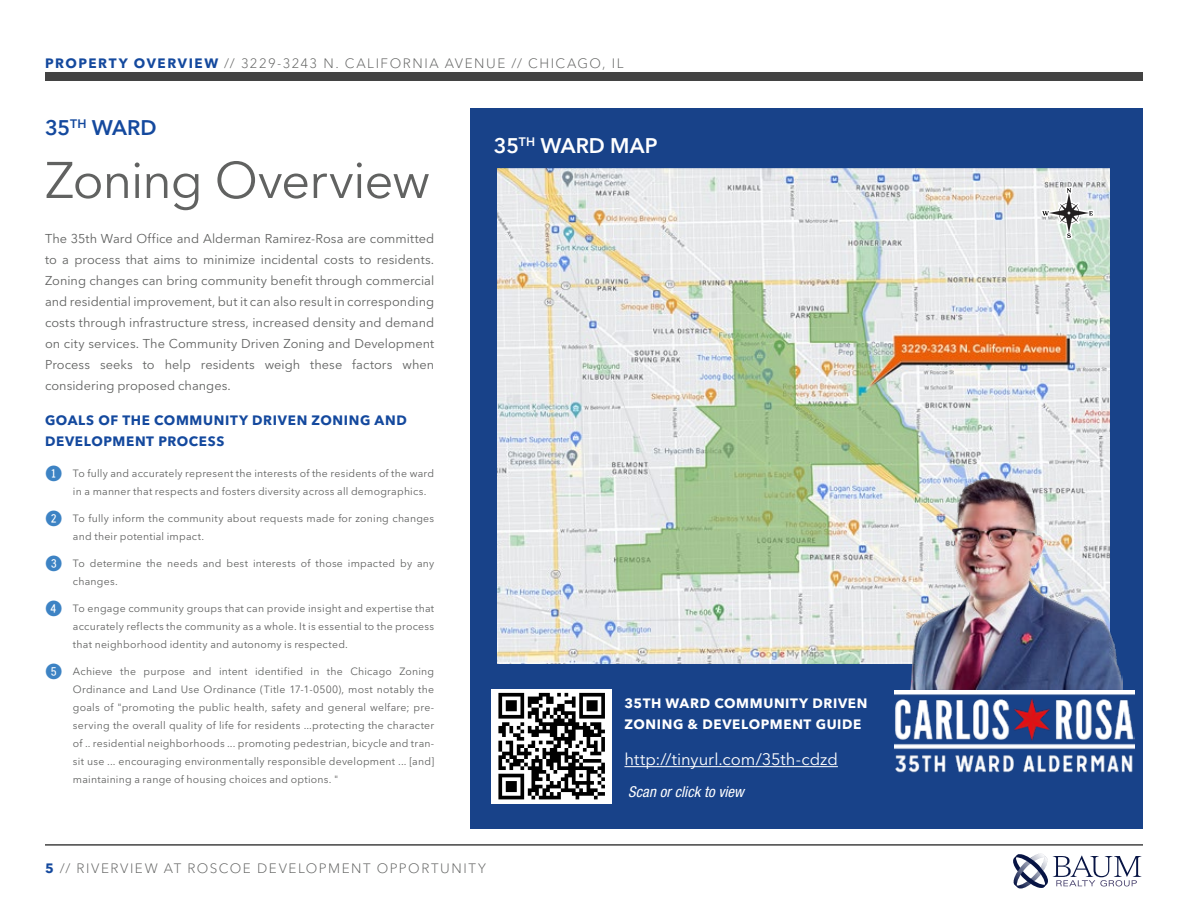
<style>
.page{position:relative;width:1188px;height:918px;background:#fff}
.page>*{position:absolute;margin:0;border:0;box-sizing:border-box;transform-origin:0 0}
.t1{font:51px "Avenir Next LT Pro";letter-spacing:-.025em;color:#616261}
.t2{font:600 21px "Avenir Next LT Pro";letter-spacing:.005em;color:#fff}
.t3{font:600 21px "Avenir Next LT Pro";letter-spacing:-.005em;color:#14499e}
.t4{font:16.5px "Avenir Next LT Pro";color:#fff}
.t5{font:italic condensed 15px "Helvetica Neue LT Std";letter-spacing:.005em;color:#fff}
.t6{font:300 13.5px "Avenir Next LT Pro";letter-spacing:.115em;color:#616261}
.t7{font:700 13.5px/21px "Avenir Next LT Pro";letter-spacing:.045em;color:#14499e}
.t8{font:700 13.5px/21px "Avenir Next LT Pro";letter-spacing:.045em;color:#fff}
.t9{font:12.75px/21px "Avenir Next LT Pro";letter-spacing:.005em;color:#616261;text-align:justify}
.t10{font:10.5px/18px "Avenir Next LT Pro";letter-spacing:.02em;color:#616261}
.s1{font-weight:700;color:#14499e}
.s2{font-family:"Fyra Numeric Circle Closed";font-size:21px;color:#3d83c4}
</style>
<div class="page">
<svg style="left:1013px;top:854px;width:128px;height:35px"></svg>
<div style="left:45px;top:72px;width:1098px;height:9px;background:#434343"></div>
<hr style="left:45px;top:844px;width:1098px;height:2px;background:#434343">
<div style="left:470px;top:108px;width:673px;height:720px;background:#184289"></div>
<img style="left:497px;top:168px;width:613px;height:495px">
<img style="left:910px;top:477px;width:213px;height:212px">
<img style="left:894px;top:690px;width:241px;height:83px">
<hr style="left:624px;top:766px;width:214px;height:1px;background:#fff">
<div style="left:491px;top:689px;width:121px;height:115px;background:#fff"></div>
<svg style="left:498px;top:693px;width:107px;height:106px"></svg>
<svg style="left:1041px;top:187px;width:54px;height:53px;background:#cbd1ce"></svg>
<p class="t7" style="left:45px;top:52px;width:22px">PROPERT</p>
<p class="t7" style="left:119px;top:52px;width:39px">Y OVERVIE</p>
<p class="t6" style="left:204px;top:52px;width:421px"><span class="s1">W</span> // 3229-3243 N. CALIFORNIA AVENUE // CHICAGO, IL</p>
<h2 class="t3" style="left:45px;top:110px;width:113px">35<sup>TH</sup> WARD</h2>
<h1 class="t1" style="left:45px;top:137px;width:387px">Zoning Overview</h1>
<p class="t9" style="left:45px;top:228px;width:391px">The 35th Ward Office and Alderman Ramirez-Rosa are committed to a process that aims to minimize incidental costs to residents.<br>Zoning changes can bring community benefit through commercial and residential improvement, but it can also result in corresponding costs through infrastructure stress, increased density and demand on city services. The Community Driven Zoning and Development Process seeks to help residents weigh these factors when considering proposed changes.</p>
<p class="t7" style="left:45px;top:409px;width:363px">GOALS OF THE COMMUNITY DRIVEN ZONING AND<br>DEVELOPMENT PROCESS</p>
<p class="t10" style="left:73px;top:464px;width:363px;text-indent:-28px"><span class="s2">1</span> To fully and accurately represent the interests of the residents of the ward in a manner that respects and fosters diversity across all demographics.</p>
<p class="t10" style="left:73px;top:509px;width:363px;text-indent:-28px"><span class="s2">2</span> To fully inform the community about requests made for zoning changes and their potential impact.</p>
<p class="t10" style="left:73px;top:554px;width:363px;text-indent:-28px"><span class="s2">3</span> To determine the needs and best interests of those impacted by any changes.</p>
<p class="t10" style="left:73px;top:599px;width:363px;text-align:justify;text-indent:-28px"><span class="s2">4</span> To engage community groups that can provide insight and expertise that accurately reflects the community as a whole. It is essential to the process that neighborhood identity and autonomy is respected.</p>
<p class="t10" style="left:73px;top:662px;width:363px;text-align:justify;text-indent:-28px"><span class="s2">5</span> Achieve the purpose and intent identified in the Chicago Zoning Ordinance and Land Use Ordinance (Title 17-1-0500), most notably the goals of "promoting the public health, safety and general welfare; pre&shy;serving the overall quality of life for residents ...protecting the character of .. residential neighborhoods ... promoting pedestrian, bicycle and tran&shy;sit use ... encouraging environmentally responsible development ... [and] maintaining a range of housing choices and options. "</p>
<h2 class="t2" style="left:494px;top:128px;width:165px">35<sup>TH</sup> WARD MAP</h2>
<p class="t8" style="left:624px;top:692px;width:245px">35TH WARD COMMUNITY DRIVEN<br>ZONING &amp; DEVELOPMENT GUIDE</p>
<h3 class="t4" style="left:624px;top:745px;width:215px">http://tinyurl.com/35th-cdzd</h3>
<h3 class="t5" style="left:628px;top:783px;width:117px">Scan or click to view</h3>
<p class="t6" style="left:45px;top:857px;width:442px"><span class="s1">5</span> // RIVERVIEW AT ROSCOE DEVELOPMENT OPPORTUNITY</p>
</div>
